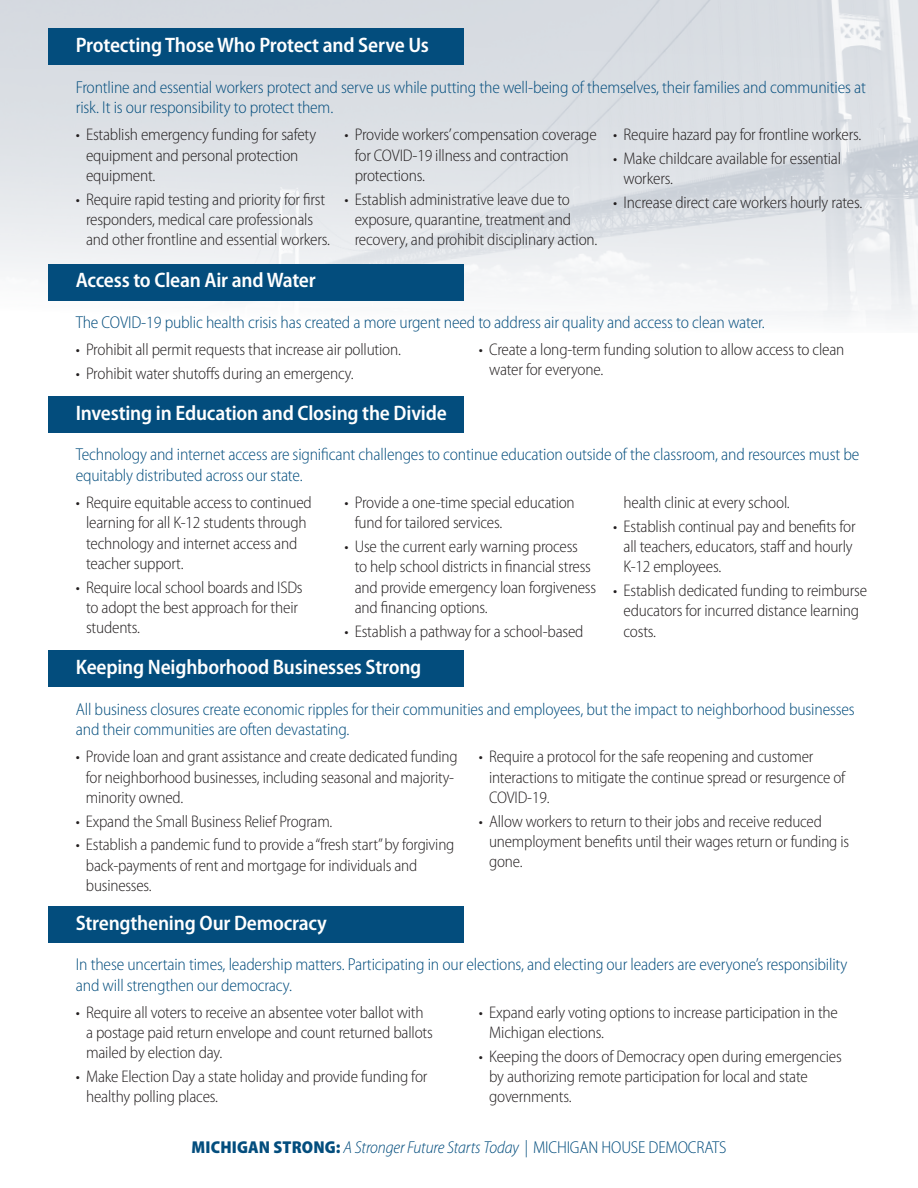
<style>
.page{position:relative;width:918px;height:1188px;background:#fff}
.page>*{position:absolute;margin:0;border:0;box-sizing:border-box;transform-origin:0 0}
.t1{font:600 semi-condensed 21px "Myriad Pro";letter-spacing:-.01em;color:#fff}
.t2{font:300 semi-condensed 17.25px/20.7px "Myriad Pro";letter-spacing:-.01em;color:#034d7d}
.t3{font:italic 300 semi-condensed 17.25px "Myriad Pro";letter-spacing:-.01em;color:#034d7d}
.t4{font:300 semi-condensed 16.8px/20.2px "Myriad Pro";letter-spacing:-.01em;color:#231f20}
.s1{font-weight:900;font-style:normal}
.s2{font-style:normal}
</style>
<div class="page">
<img style="left:0;top:0;width:918px;height:321px">
<div style="left:48px;top:264px;width:416px;height:37px;background:#034d7d"></div>
<div style="left:48px;top:651px;width:416px;height:36px;background:#034d7d"></div>
<div style="left:48px;top:28px;width:416px;height:37px;background:#034d7d"></div>
<div style="left:48px;top:396px;width:416px;height:37px;background:#034d7d"></div>
<div style="left:48px;top:906px;width:416px;height:37px;background:#034d7d"></div>
<p class="t1" style="left:76px;top:33px;width:355px">Protecting Those Who Protect and Serve Us</p>
<p class="t2" style="left:76px;top:77px;width:792px">Frontline and essential workers protect and serve us while putting the well-being of themselves, their families and communities at risk. It is our responsibility to protect them.</p>
<p class="t4" style="left:86px;top:125px;width:232px;text-indent:-10px">• Establish emergency funding for safety equipment and personal protection equipment.</p>
<p class="t4" style="left:86px;top:189px;width:246px;text-indent:-10px">• Require rapid testing and priority for first responders, medical care professionals and other frontline and essential workers.</p>
<p class="t4" style="left:613px;top:125px;width:250px">• Require hazard pay for frontline workers.</p>
<p class="t4" style="left:624px;top:149px;width:219px;text-indent:-10px">• Make childcare available for essential workers.</p>
<p class="t4" style="left:613px;top:193px;width:251px">• Increase direct care workers hourly rates.</p>
<p class="t4" style="left:355px;top:125px;width:243px;text-indent:-10px">• Provide workers’ compensation coverage for COVID-19 illness and contraction protections.</p>
<p class="t4" style="left:355px;top:189px;width:244px;text-indent:-10px">• Establish administrative leave due to exposure, quarantine, treatment and recovery, and prohibit disciplinary action.</p>
<p class="t1" style="left:76px;top:269px;width:241px">Access to Clean Air and Water</p>
<p class="t2" style="left:76px;top:312px;width:691px">The COVID-19 public health crisis has created a more urgent need to address air quality and access to clean water.</p>
<p class="t4" style="left:76px;top:340px;width:327px">• Prohibit all permit requests that increase air pollution.</p>
<p class="t4" style="left:76px;top:363px;width:279px">• Prohibit water shutoffs during an emergency.</p>
<p class="t4" style="left:489px;top:340px;width:357px;text-indent:-10px">• Create a long-term funding solution to allow access to clean water for everyone.</p>
<p class="t1" style="left:76px;top:401px;width:373px">Investing in Education and Closing the Divide</p>
<p class="t2" style="left:76px;top:445px;width:785px">Technology and internet access are significant challenges to continue education outside of the classroom, and resources must be equitably distributed across our state.</p>
<p class="t4" style="left:86px;top:493px;width:227px;text-indent:-10px">• Require equitable access to continued learning for all K-12 students through technology and internet access and teacher support.</p>
<p class="t4" style="left:86px;top:577px;width:218px;text-indent:-10px">• Require local school boards and ISDs to adopt the best approach for their students.</p>
<p class="t4" style="left:355px;top:493px;width:222px;text-indent:-10px">• Provide a one-time special education fund for tailored services.</p>
<p class="t4" style="left:355px;top:537px;width:243px;text-indent:-10px">• Use the current early warning process<br>to help school districts in financial stress and provide emergency loan forgiveness and financing options.</p>
<p class="t4" style="left:345px;top:621px;width:241px">• Establish a pathway for a school-based</p>
<p class="t4" style="left:624px;top:493px;width:168px">health clinic at every school.</p>
<p class="t4" style="left:624px;top:517px;width:234px;text-indent:-10px">• Establish continual pay and benefits for all teachers, educators, staff and hourly<br>K-12 employees.</p>
<p class="t4" style="left:624px;top:581px;width:245px;text-indent:-10px">• Establish dedicated funding to reimburse educators for incurred distance learning costs.</p>
<p class="t1" style="left:76px;top:656px;width:347px">Keeping Neighborhood Businesses Strong</p>
<p class="t2" style="left:76px;top:699px;width:780px">All business closures create economic ripples for their communities and employees, but the impact to neighborhood businesses and their communities are often devastating.</p>
<p class="t4" style="left:86px;top:747px;width:373px;text-indent:-10px">• Provide loan and grant assistance and create dedicated funding for neighborhood businesses, including seasonal and majority&shy;minority owned.</p>
<p class="t4" style="left:76px;top:811px;width:258px">• Expand the Small Business Relief Program.</p>
<p class="t4" style="left:86px;top:835px;width:370px;text-indent:-10px">• Establish a pandemic fund to provide a “fresh start” by forgiving back-payments of rent and mortgage for individuals and businesses.</p>
<p class="t4" style="left:489px;top:747px;width:358px;text-indent:-10px">• Require a protocol for the safe reopening and customer interactions to mitigate the continue spread or resurgence of<br>COVID-19.</p>
<p class="t4" style="left:489px;top:811px;width:362px;text-indent:-10px">• Allow workers to return to their jobs and receive reduced unemployment benefits until their wages return or funding is gone.</p>
<p class="t1" style="left:76px;top:911px;width:253px">Strengthening Our Democracy</p>
<p class="t2" style="left:76px;top:954px;width:773px">In these uncertain times, leadership matters. Participating in our elections, and electing our leaders are everyone’s responsibility and will strengthen our democracy.</p>
<p class="t4" style="left:86px;top:1002px;width:348px;text-indent:-10px">• Require all voters to receive an absentee voter ballot with a postage paid return envelope and count returned ballots mailed by election day.</p>
<p class="t4" style="left:86px;top:1067px;width:343px;text-indent:-10px">• Make Election Day a state holiday and provide funding for healthy polling places.</p>
<p class="t4" style="left:489px;top:1002px;width:350px;text-indent:-10px">• Expand early voting options to increase participation in the<br>Michigan elections.</p>
<p class="t4" style="left:489px;top:1046px;width:354px;text-indent:-10px">• Keeping the doors of Democracy open during emergencies by authorizing remote participation for local and state governments.</p>
<p class="t3" style="left:192px;top:1139px;width:536px"><span class="s1">MICHIGAN STRONG:</span> A Stronger Future Starts Today | <span class="s2">MICHIGAN HOUSE DEMOCRATS</span></p>
</div>
